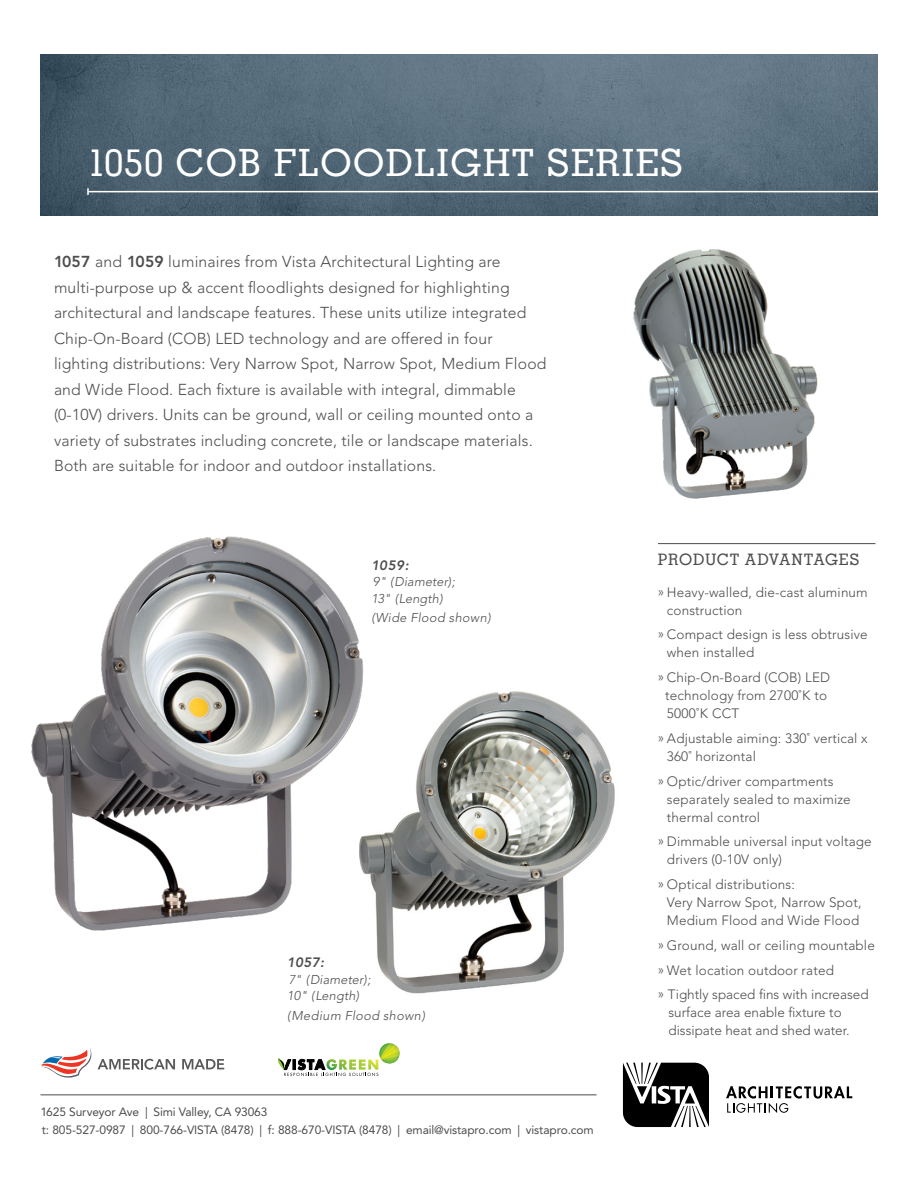
<style>
.page{position:relative;width:918px;height:1188px;background:#fff}
.page>*{position:absolute;margin:0;border:0;box-sizing:border-box;transform-origin:0 0}
.t1{font:500 37.5px "Memphis";letter-spacing:.04em;color:#fff}
.t2{font:300 15.75px/25.5px "Avenir";letter-spacing:.01em;color:#4d4d4f}
.t3{font:500 15.75px "Memphis";letter-spacing:.035em;color:#4d4d4f}
.t4{font:300 13.5px/18px "Avenir";letter-spacing:.01em;color:#4d4d4f}
.t5{font:italic 800 13.5px "Avenir";letter-spacing:.03em;color:#4d4d4f}
.t6{font:italic 300 12.75px "Avenir";letter-spacing:.02em;color:#4d4d4f}
.t7{font:12px/18px "Avenir";letter-spacing:-.01em;color:#4d4d4f}
.s1{font-weight:800}
</style>
<div class="page">
<img style="left:199px;top:691px;width:498px;height:422px">
<img style="left:31px;top:536px;width:456px;height:545px">
<img style="left:633px;top:249px;width:185px;height:250px">
<img style="left:40px;top:54px;width:838px;height:162px">
<hr style="left:88px;top:191px;width:816px;height:1px;background:#fff">
<svg style="left:87px;top:188px;width:2px;height:7px"></svg>
<hr style="left:658px;top:543px;width:217px;height:1px;background:#4d4d4f">
<hr style="left:40px;top:1094px;width:557px;height:1px;background:#4d4d4f">
<svg style="left:182px;top:1059px;width:42px;height:10px"></svg>
<svg style="left:40px;top:1045px;width:135px;height:34px"></svg>
<svg style="left:278px;top:1043px;width:122px;height:33px"></svg>
<img style="left:380px;top:1045px;width:18px;height:13px">
<img style="left:381px;top:1048px;width:18px;height:11px">
<svg style="left:726px;top:1086px;width:126px;height:27px"></svg>
<svg style="left:623px;top:1063px;width:86px;height:64px"></svg>
<p class="t1" style="left:87px;top:139px;width:597px">1050 COB FLOODLIGHT SERIES</p>
<p class="t2" style="left:54px;top:249px;width:494px"><span class="s1">1057</span> and <span class="s1">1059</span> luminaires from Vista Architectural Lighting are multi-purpose up &amp; accent floodlights designed for highlighting architectural and landscape features. These units utilize integrated Chip-On-Board (COB) LED technology and are offered in four lighting distributions: Very Narrow Spot, Narrow Spot, Medium Flood and Wide Flood. Each fixture is available with integral, dimmable (0-10V) drivers. Units can be ground, wall or ceiling mounted onto a variety of substrates including concrete, tile or landscape materials.<br>Both are suitable for indoor and outdoor installations.</p>
<p class="t5" style="left:371px;top:557px;width:39px">1059:</p>
<p class="t6" style="left:373px;top:574px;width:84px">9" (Diameter);</p>
<p class="t6" style="left:371px;top:591px;width:73px">13" (Length)</p>
<p class="t6" style="left:371px;top:610px;width:121px">(Wide Flood shown)</p>
<p class="t5" style="left:287px;top:955px;width:38px">1057:</p>
<p class="t6" style="left:289px;top:972px;width:83px">7" (Diameter);</p>
<p class="t6" style="left:287px;top:988px;width:73px">10" (Length)</p>
<p class="t6" style="left:287px;top:1008px;width:139px">(Medium Flood shown)</p>
<p class="t7" style="left:40px;top:1103px;width:555px">1625 Surveyor Ave | Simi Valley, CA 93063<br>t: 805-527-0987 | 800-766-VISTA (8478) | f: 888-670-VISTA (8478) | email@vistapro.com | vistapro.com</p>
<p class="t3" style="left:658px;top:550px;width:203px">PRODUCT ADVANTAGES</p>
<p class="t4" style="left:667px;top:583px;width:202px;text-indent:-9px">» Heavy-walled, die-cast aluminum construction</p>
<p class="t4" style="left:667px;top:626px;width:202px;text-indent:-9px">» Compact design is less obtrusive when installed</p>
<p class="t4" style="left:665px;top:669px;width:167px;text-indent:-7px">» Chip-On-Board (COB) LED technology from 2700˚K to<br>5000˚K CCT</p>
<p class="t4" style="left:667px;top:729px;width:202px;text-indent:-9px">» Adjustable aiming: 330˚ vertical x<br>360˚ horizontal</p>
<p class="t4" style="left:667px;top:772px;width:185px;text-indent:-9px">» Optic/driver compartments separately sealed to maximize thermal control</p>
<p class="t4" style="left:667px;top:833px;width:206px;text-indent:-9px">» Dimmable universal input voltage drivers (0-10V only)</p>
<p class="t4" style="left:667px;top:876px;width:196px;text-indent:-9px">» Optical distributions:<br>Very Narrow Spot, Narrow Spot,<br>Medium Flood and Wide Flood</p>
<p class="t4" style="left:658px;top:936px;width:218px">» Ground, wall or ceiling mountable</p>
<p class="t4" style="left:658px;top:961px;width:177px">» Wet location outdoor rated</p>
<p class="t4" style="left:668px;top:986px;width:202px;text-indent:-11px">» Tightly spaced fins with increased surface area enable fixture to dissipate heat and shed water.</p>
</div>
